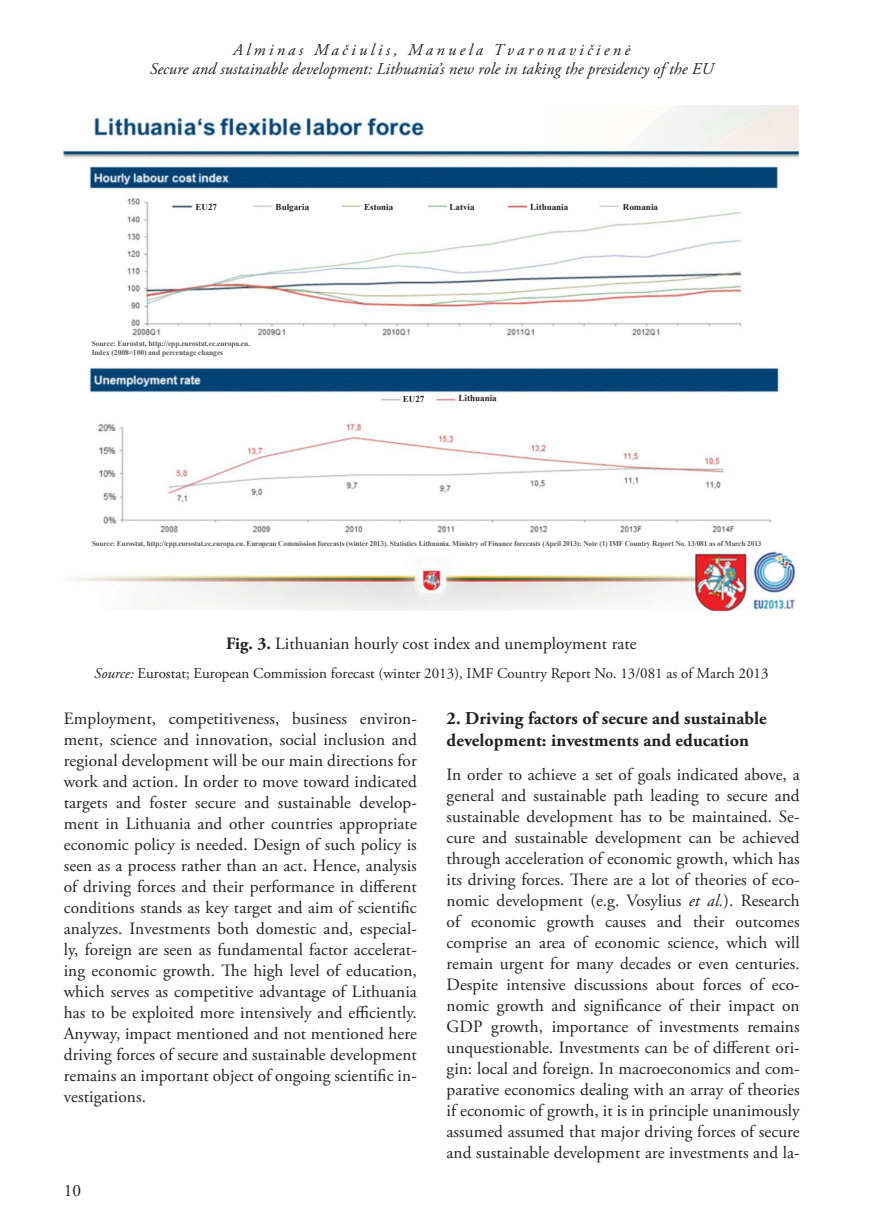
<style>
.page{position:relative;width:872px;height:1221px;background:#fff}
.page>*{position:absolute;margin:0;border:0;box-sizing:border-box;transform-origin:0 0}
.pavad{font:700 18px/21.6px "Adobe Garamond Pro";letter-spacing:.005em;color:#231f20}
.pagrindinis{font:17.25px/21px "Adobe Garamond Pro";letter-spacing:.005em;color:#231f20;text-align:justify}
.t1{font:italic 16.5px/19.8px "Adobe Garamond Pro";letter-spacing:.005em;color:#231f20;text-align:center}
.pagrindinis-2{font:15px "Adobe Garamond Pro";color:#231f20}
.t2{font:700 9px "Times New Roman";color:#231f20}
.t3{font:700 7.5px/9px "Times New Roman";letter-spacing:-.01em;color:#57585a}
.t4{font:700 7.35px "Times New Roman";letter-spacing:-.015em;color:#57585a}
.s1{font-weight:700}
.s2{font-style:italic}
</style>
<div class="page">
<img style="left:64px;top:105px;width:735px;height:505px">
<p class="t1" style="left:150px;top:40px;width:565px">Alminas Mačiulis, Manuela Tvaronavičienė<br>Secure and sustainable development: Lithuania’s new role in taking the presidency of the EU</p>
<p class="t2" style="left:195px;top:200px;width:23px">EU27</p>
<p class="t2" style="left:276px;top:200px;width:35px">Bulgaria</p>
<p class="t2" style="left:364px;top:200px;width:31px">Estonia</p>
<p class="t2" style="left:449px;top:200px;width:27px">Latvia</p>
<p class="t2" style="left:530px;top:201px;width:40px">Lithuania</p>
<p class="t2" style="left:623px;top:201px;width:37px">Romania</p>
<p class="t3" style="left:92px;top:338px;width:160px">Source: Eurostat, http://epp.eurostat.ec.europa.eu.<br>Index (2008=100) and percentage changes</p>
<p class="t2" style="left:403px;top:392px;width:23px">EU27</p>
<p class="t2" style="left:458px;top:392px;width:40px">Lithuania</p>
<p class="t4" style="left:92px;top:538px;width:671px">Source: Eurostat, http://epp.eurostat.ec.europa.eu. European Commission forecasts (winter 2013). Statistics Lithuania. Ministry of Finance forecasts (April 2013): Note (1) IMF Country Report No. 13/081 as of March 2013</p>
<p class="pagrindinis" style="left:226px;top:633px;width:412px"><span class="s1">Fig. 3.</span> Lithuanian hourly cost index and unemployment rate</p>
<p class="pagrindinis-2" style="left:94px;top:664px;width:675px"><span class="s2">Source:</span> Eurostat; European Commission forecast (winter 2013), IMF Country Report No. 13/081 as of March 2013</p>
<p class="pagrindinis" style="left:64px;top:708px;width:354px">Employment, competitiveness, business environ&shy;ment, science and innovation, social inclusion and regional development will be our main directions for work and action. In order to move toward indicated targets and foster secure and sustainable develop&shy;ment in Lithuania and other countries appropriate economic policy is needed. Design of such policy is seen as a process rather than an act. Hence, analysis of driving forces and their performance in different conditions stands as key target and aim of scientific analyzes. Investments both domestic and, especial&shy;ly, foreign are seen as fundamental factor accelerat&shy;ing economic growth. The high level of education, which serves as competitive advantage of Lithuania has to be exploited more intensively and efficiently.<br>Anyway, impact mentioned and not mentioned here driving forces of secure and sustainable development remains an important object of ongoing scientific in&shy;vestigations.</p>
<p class="pavad" style="left:446px;top:708px;width:322px">2. Driving factors of secure and sustainable development: investments and education</p>
<p class="pagrindinis" style="left:446px;top:764px;width:354px">In order to achieve a set of goals indicated above, a general and sustainable path leading to secure and sustainable development has to be maintained. Se&shy;cure and sustainable development can be achieved through acceleration of economic growth, which has its driving forces. There are a lot of theories of eco&shy;nomic development (e.g. Vosylius <span class="s2">et al.</span>). Research of economic growth causes and their outcomes comprise an area of economic science, which will remain urgent for many decades or even centuries.<br>Despite intensive discussions about forces of eco&shy;nomic growth and significance of their impact on GDP growth, importance of investments remains unquestionable. Investments can be of different ori&shy;gin: local and foreign. In macroeconomics and com&shy;parative economics dealing with an array of theories if economic of growth, it is in principle unanimously assumed assumed that major driving forces of secure and sustainable development are investments and la-</p>
<p class="pagrindinis" style="left:64px;top:1180px;width:19px">10</p>
</div>
